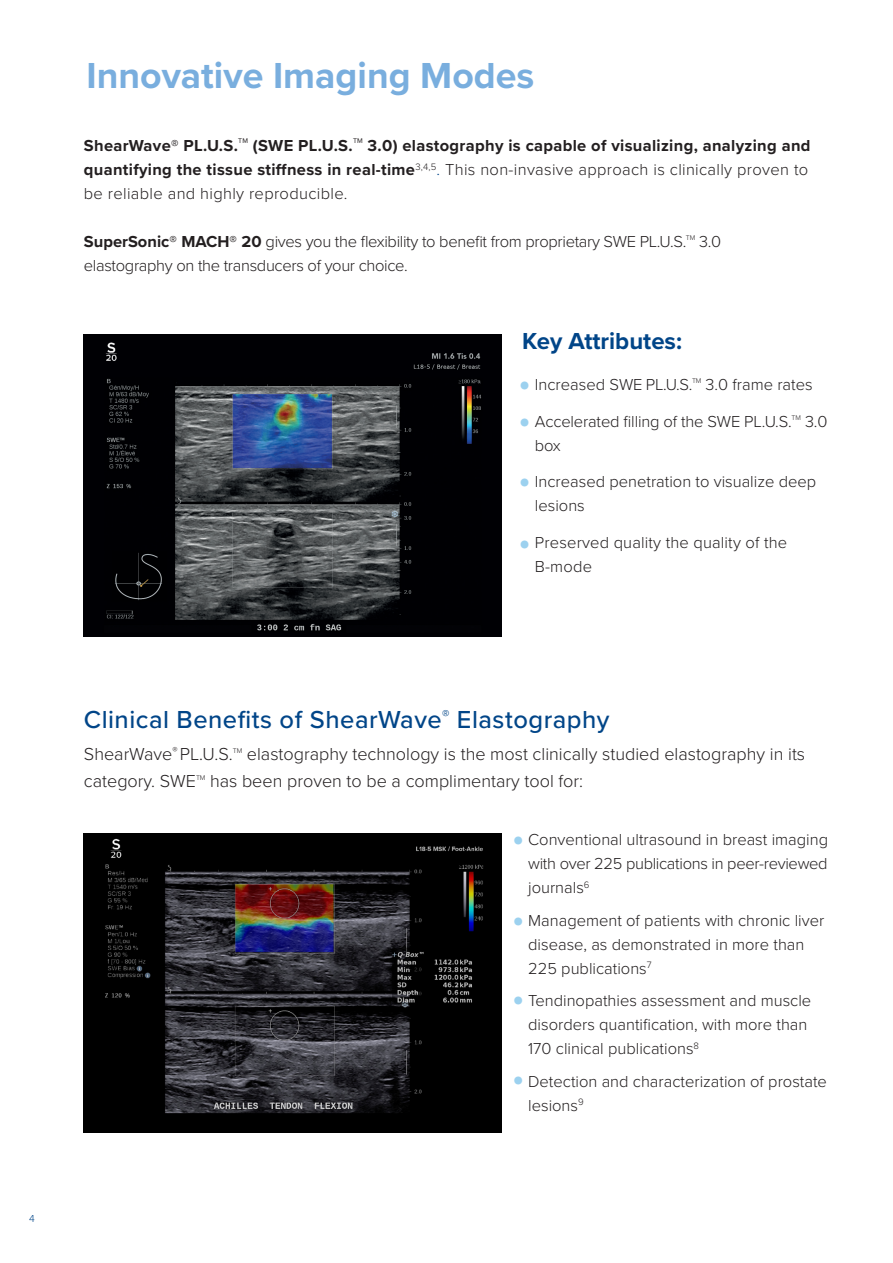
<style>
.page{position:relative;width:893px;height:1263px;background:#fff}
.page>*{position:absolute;margin:0;border:0;box-sizing:border-box;transform-origin:0 0}
.t1{font:700 37.5px "Proxima Nova";color:#79aede}
.t2{font:30px "Minion Pro";color:#9cd1ef}
.t3{font:500 25.5px "Proxima Nova";letter-spacing:.02em;color:#014588}
.t4{font:700 24px "Proxima Nova";color:#014588}
.t5{font:300 18px/27px "Proxima Nova";color:#231f20}
.t6{font:300 16.5px/24px "Proxima Nova";color:#231f20}
.t7{font:700 16.5px/24px "Proxima Nova";letter-spacing:.02em;color:#231f20}
.t8{font:300 16.5px "Proxima Nova";letter-spacing:-.02em;color:#231f20}
.t9{font:300 10.5px "Proxima Nova";color:#014588}
.t10{font:300 7.05px "Proxima Nova";letter-spacing:-.015em;color:#231f20}
.t11{font:7.05px "Proxima Nova";color:#231f20}
.s1{font-size:15px}
.s2{font-weight:300;color:#014588}
.s3{font-weight:300}
.s4{font-weight:700}
.s5{font-weight:700;font-size:15px}
</style>
<div class="page">
<img style="left:84px;top:334px;width:418px;height:303px">
<img style="left:84px;top:833px;width:418px;height:299px">
<p class="t1" style="left:86px;top:47px;width:450px">Innovative Imaging Modes</p>
<p class="t7" style="left:84px;top:133px;width:156px">ShearWave<span class="s1">®</span> PL.U.S.</p>
<p class="t11" style="left:238px;top:135px;width:11px">TM</p>
<p class="t7" style="left:253px;top:133px;width:101px">(SWE PL.U.S.</p>
<p class="t11" style="left:353px;top:135px;width:11px">TM</p>
<p class="t7" style="left:84px;top:133px;width:728px;text-indent:284px">3.0) elastography is capable of visualizing, analyzing and quantifying the tissue stiffness in real-time<sup>3,4,5</sup><span class="s2">.</span> <span class="s3">This non-invasive approach is clinically proven to be reliable and highly reproducible.</span></p>
<p class="t8" style="left:84px;top:229px;width:604px"><span class="s4">SuperSonic</span><span class="s5">®</span> <span class="s4">MACH</span><span class="s5">®</span> <span class="s4">20</span> gives you the flexibility to benefit from proprietary SWE PL.U.S.</p>
<p class="t10" style="left:686px;top:233px;width:11px">TM</p>
<p class="t6" style="left:699px;top:229px;width:23px">3.0</p>
<p class="t8" style="left:84px;top:253px;width:325px">elastography on the transducers of your choice.</p>
<p class="t4" style="left:522px;top:323px;width:161px">Key Attributes:</p>
<p class="t6" style="left:535px;top:371px;width:159px">Increased SWE PL.U.S.</p>
<p class="t10" style="left:692px;top:375px;width:11px">TM</p>
<p class="t6" style="left:706px;top:371px;width:109px">3.0 frame rates</p>
<p class="t6" style="left:535px;top:408px;width:258px">Accelerated filling of the SWE PL.U.S.</p>
<p class="t10" style="left:792px;top:412px;width:11px">TM</p>
<p class="t6" style="left:805px;top:408px;width:24px">3.0</p>
<p class="t6" style="left:535px;top:432px;width:27px">box</p>
<p class="t6" style="left:535px;top:469px;width:283px">Increased penetration to visualize deep lesions</p>
<p class="t6" style="left:535px;top:530px;width:254px">Preserved quality the quality of the<br>B-mode</p>
<p class="t2" style="left:519px;top:362px;width:13px">•</p>
<p class="t2" style="left:519px;top:399px;width:13px">•</p>
<p class="t2" style="left:519px;top:459px;width:13px">•</p>
<p class="t2" style="left:519px;top:521px;width:13px">•</p>
<p class="t9" style="left:29px;top:1210px;width:7px">4</p>
<p class="t3" style="left:84px;top:701px;width:527px">Clinical Benefits of ShearWave<sup>®</sup> Elastography</p>
<p class="t5" style="left:84px;top:740px;width:150px">ShearWave<sup>®</sup> PL.U.S.</p>
<p class="t10" style="left:233px;top:746px;width:11px">TM</p>
<p class="t5" style="left:84px;top:740px;width:723px;text-indent:163px">elastography technology is the most clinically studied elastography in its category. SWE<sup>TM</sup> has been proven to be a complimentary tool for:</p>
<p class="t6" style="left:528px;top:827px;width:301px;text-align:justify">Conventional ultrasound in breast imaging with over 225 publications in peer-reviewed journals<sup>6</sup></p>
<p class="t6" style="left:528px;top:907px;width:298px">Management of patients with chronic liver disease, as demonstrated in more than<br>225 publications<sup>7</sup></p>
<p class="t6" style="left:528px;top:988px;width:285px">Tendinopathies assessment and muscle disorders quantification, with more than<br>170 clinical publications<sup>8</sup></p>
<p class="t6" style="left:528px;top:1068px;width:300px">Detection and characterization of prostate lesions<sup>9</sup></p>
<p class="t2" style="left:512px;top:817px;width:13px">•</p>
<p class="t2" style="left:512px;top:898px;width:13px">•</p>
<p class="t2" style="left:512px;top:977px;width:13px">•</p>
<p class="t2" style="left:512px;top:1057px;width:13px">•</p>
</div>
